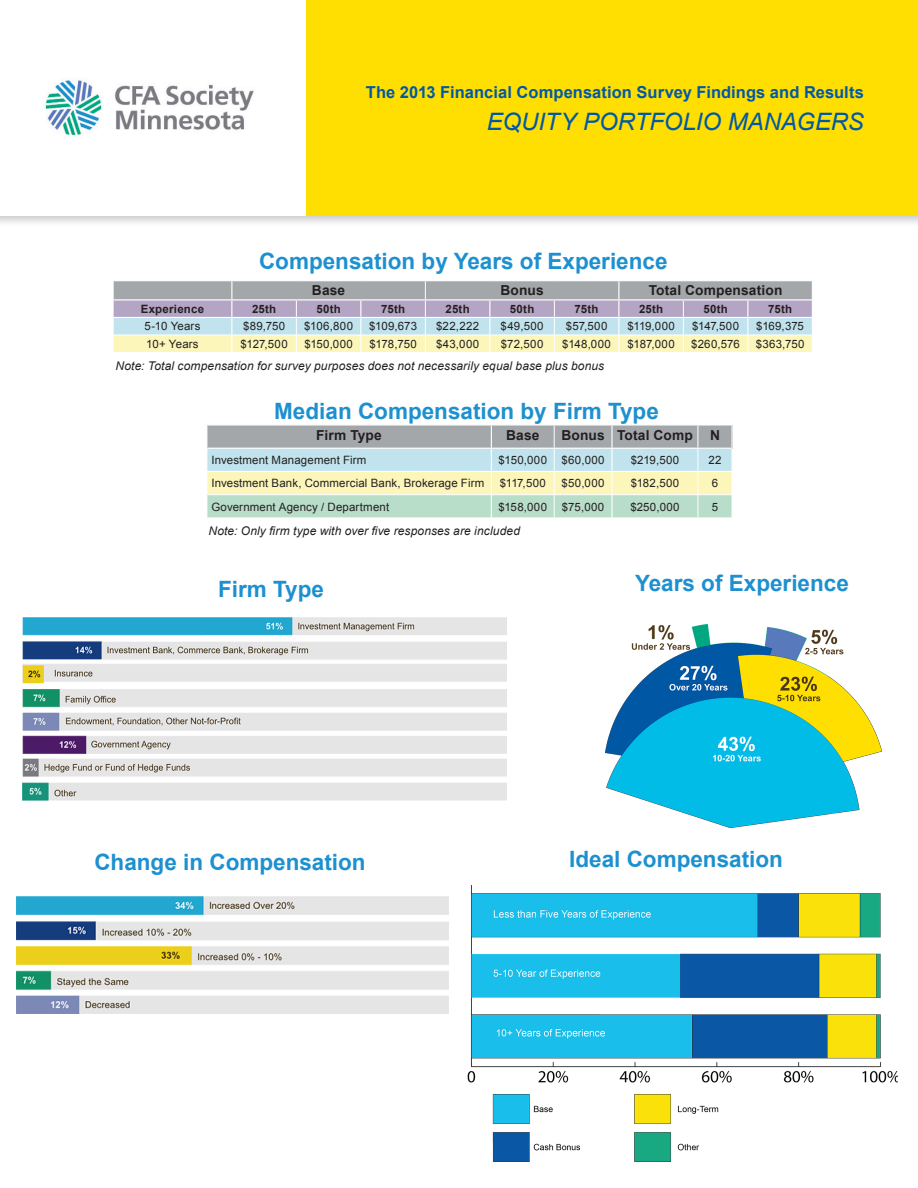
<style>
.page{position:relative;width:918px;height:1188px;background:#fff}
.page>*{position:absolute;margin:0;border:0;box-sizing:border-box;transform-origin:0 0}
.t1{font:italic 24px "Arial";color:#0158a6}
.Subhead{font:700 22.5px "Arial";color:#1d90d0}
.t2{font:700 16.5px "Arial";letter-spacing:.005em;color:#0158a6}
.Body{font:700 13.8px "Arial";letter-spacing:.01em;color:#231f20}
.Body-2{font:italic 12px "Arial";letter-spacing:.01em;color:#231f20}
.Body-3{font:11.55px "Arial";letter-spacing:.015em;color:#231f20}
.Body-4{font:700 11.55px "Arial";letter-spacing:.025em;color:#231f20}
</style>
<div class="page">
<div style="left:0;top:0;width:918px;height:228px;background:#231f20;opacity:.25"></div>
<div style="left:306px;top:0;width:612px;height:216px;background:#ffdf01"></div>
<div style="left:0;top:0;width:306px;height:216px;background:#fff"></div>
<img style="left:45px;top:80px;width:209px;height:56px">
<svg style="left:207px;top:425px;width:526px;height:93px;background:#c8d9c9"></svg>
<hr style="left:206px;top:448px;width:285px;height:1px;background:#fff">
<hr style="left:491px;top:448px;width:63px;height:1px;background:#fff">
<hr style="left:554px;top:448px;width:58px;height:1px;background:#fff">
<hr style="left:612px;top:448px;width:86px;height:1px;background:#fff">
<hr style="left:698px;top:448px;width:35px;height:1px;background:#fff">
<svg style="left:113px;top:281px;width:700px;height:71px;background:#c7cbc7"></svg>
<hr style="left:112px;top:299px;width:120px;height:1px;background:#fff">
<hr style="left:232px;top:299px;width:64px;height:1px;background:#fff">
<hr style="left:296px;top:299px;width:65px;height:1px;background:#fff">
<hr style="left:361px;top:299px;width:64px;height:1px;background:#fff">
<hr style="left:425px;top:299px;width:65px;height:1px;background:#fff">
<hr style="left:490px;top:299px;width:64px;height:1px;background:#fff">
<hr style="left:554px;top:299px;width:65px;height:1px;background:#fff">
<hr style="left:619px;top:299px;width:64px;height:1px;background:#fff">
<hr style="left:683px;top:299px;width:65px;height:1px;background:#fff">
<hr style="left:748px;top:299px;width:65px;height:1px;background:#fff">
<img style="left:23px;top:618px;width:484px;height:183px">
<img style="left:606px;top:624px;width:275px;height:203px">
<img style="left:16px;top:896px;width:432px;height:118px">
<img style="left:468px;top:886px;width:429px;height:275px">
<h3 class="t2" style="left:366px;top:81px;width:500px">The 2013 Financial Compensation Survey Findings and Results</h3>
<h1 class="t1" style="left:487px;top:106px;width:379px">EQUITY PORTFOLIO MANAGERS</h1>
<p class="Subhead" style="left:259px;top:246px;width:410px">Compensation by Years of Experience</p>
<p class="Body" style="left:312px;top:281px;width:35px">Base</p>
<p class="Body" style="left:500px;top:281px;width:45px">Bonus</p>
<p class="Body" style="left:649px;top:281px;width:135px">Total Compensation</p>
<p class="Body-4" style="left:141px;top:301px;width:65px">Experience</p>
<p class="Body-4" style="left:252px;top:301px;width:26px">25th</p>
<p class="Body-4" style="left:316px;top:301px;width:26px">50th</p>
<p class="Body-4" style="left:381px;top:301px;width:25px">75th</p>
<p class="Body-4" style="left:446px;top:301px;width:26px">25th</p>
<p class="Body-4" style="left:510px;top:301px;width:26px">50th</p>
<p class="Body-4" style="left:575px;top:301px;width:25px">75th</p>
<p class="Body-4" style="left:639px;top:301px;width:26px">25th</p>
<p class="Body-4" style="left:703px;top:301px;width:26px">50th</p>
<p class="Body-4" style="left:768px;top:301px;width:25px">75th</p>
<p class="Body-3" style="left:145px;top:319px;width:57px">5-10 Years</p>
<p class="Body-3" style="left:243px;top:319px;width:44px">$89,750</p>
<p class="Body-3" style="left:304px;top:319px;width:50px">$106,800</p>
<p class="Body-3" style="left:369px;top:319px;width:49px">$109,673</p>
<p class="Body-3" style="left:436px;top:319px;width:44px">$22,222</p>
<p class="Body-3" style="left:501px;top:319px;width:44px">$49,500</p>
<p class="Body-3" style="left:566px;top:319px;width:43px">$57,500</p>
<p class="Body-3" style="left:627px;top:319px;width:49px">$119,000</p>
<p class="Body-3" style="left:692px;top:319px;width:48px">$147,500</p>
<p class="Body-3" style="left:756px;top:319px;width:49px">$169,375</p>
<p class="Body-3" style="left:146px;top:336px;width:54px">10+ Years</p>
<p class="Body-3" style="left:241px;top:336px;width:49px">$127,500</p>
<p class="Body-3" style="left:304px;top:336px;width:50px">$150,000</p>
<p class="Body-3" style="left:369px;top:336px;width:49px">$178,750</p>
<p class="Body-3" style="left:436px;top:336px;width:45px">$43,000</p>
<p class="Body-3" style="left:501px;top:336px;width:44px">$72,500</p>
<p class="Body-3" style="left:562px;top:336px;width:50px">$148,000</p>
<p class="Body-3" style="left:628px;top:336px;width:49px">$187,000</p>
<p class="Body-3" style="left:691px;top:336px;width:50px">$260,576</p>
<p class="Body-3" style="left:756px;top:336px;width:50px">$363,750</p>
<p class="Body-2" style="left:116px;top:359px;width:490px">Note: Total compensation for survey purposes does not necessarily equal base plus bonus</p>
<p class="Subhead" style="left:274px;top:396px;width:386px">Median Compensation by Firm Type</p>
<p class="Body" style="left:316px;top:425px;width:67px">Firm Type</p>
<p class="Body" style="left:506px;top:425px;width:35px">Base</p>
<p class="Body" style="left:561px;top:425px;width:45px">Bonus</p>
<p class="Body" style="left:617px;top:425px;width:77px">Total Comp</p>
<p class="Body" style="left:710px;top:425px;width:11px">N</p>
<p class="Body-3" style="left:211px;top:452px;width:157px">Investment Management Firm</p>
<p class="Body-3" style="left:499px;top:452px;width:50px">$150,000</p>
<p class="Body-3" style="left:562px;top:452px;width:45px">$60,000</p>
<p class="Body-3" style="left:631px;top:452px;width:50px">$219,500</p>
<p class="Body-3" style="left:708px;top:452px;width:15px">22</p>
<p class="Body-3" style="left:211px;top:476px;width:274px">Investment Bank, Commercial Bank, Brokerage Firm</p>
<p class="Body-3" style="left:500px;top:476px;width:48px">$117,500</p>
<p class="Body-3" style="left:562px;top:476px;width:44px">$50,000</p>
<p class="Body-3" style="left:631px;top:476px;width:50px">$182,500</p>
<p class="Body-3" style="left:712px;top:476px;width:8px">6</p>
<p class="Body-3" style="left:211px;top:499px;width:179px">Government Agency / Department</p>
<p class="Body-3" style="left:498px;top:499px;width:50px">$158,000</p>
<p class="Body-3" style="left:562px;top:499px;width:44px">$75,000</p>
<p class="Body-3" style="left:630px;top:499px;width:51px">$250,000</p>
<p class="Body-3" style="left:712px;top:499px;width:8px">5</p>
<p class="Body-2" style="left:208px;top:524px;width:313px">Note: Only firm type with over five responses are included</p>
<p class="Subhead" style="left:218px;top:574px;width:107px">Firm Type</p>
<p class="Subhead" style="left:635px;top:568px;width:215px">Years of Experience</p>
<p class="Subhead" style="left:94px;top:847px;width:273px">Change in Compensation</p>
<p class="Subhead" style="left:569px;top:844px;width:215px">Ideal Compensation</p>
</div>
